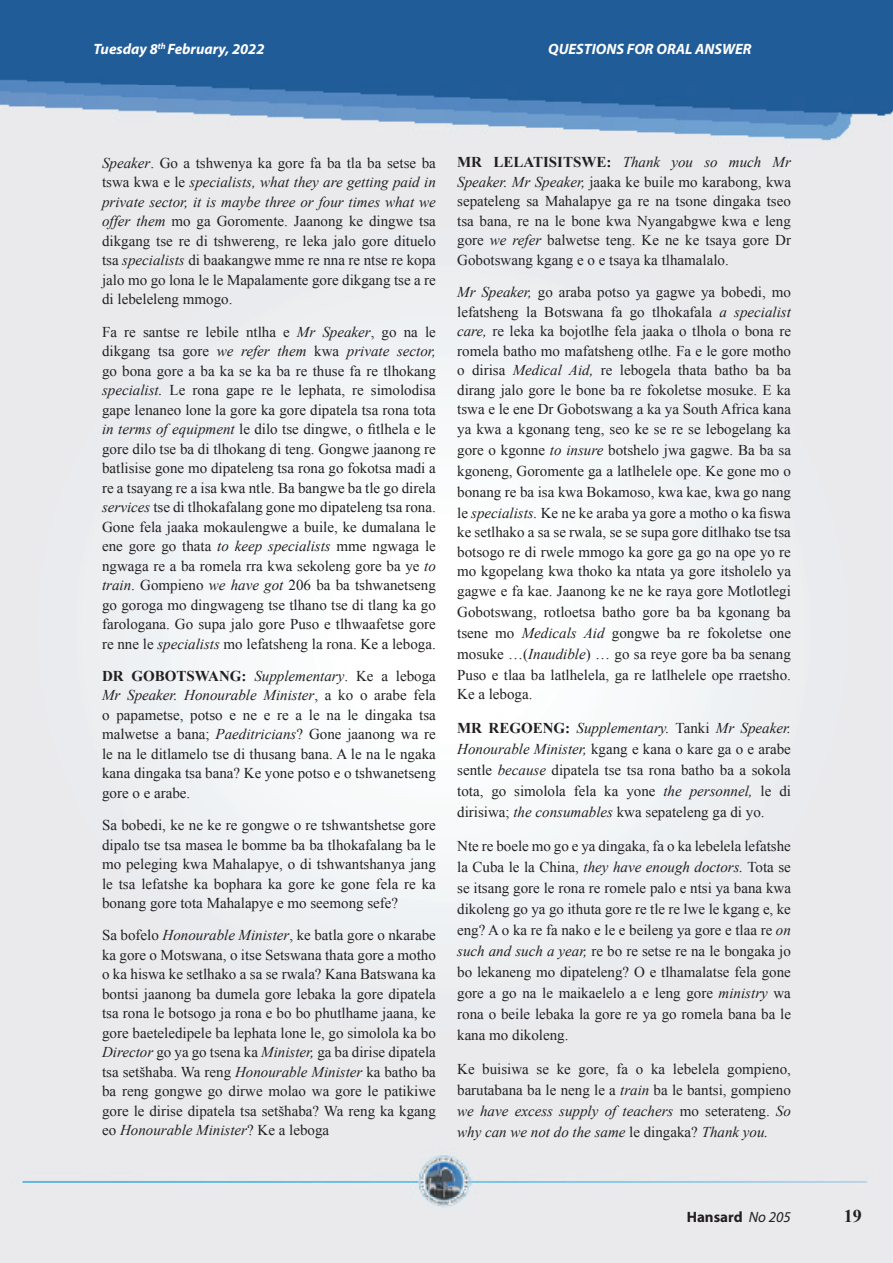
<style>
.page{position:relative;width:893px;height:1263px;background:#fff}
.page>*{position:absolute;margin:0;border:0;box-sizing:border-box;transform-origin:0 0}
.t1{font:700 18px "Times New Roman";color:#231f20}
.t2{font:15px/19.5px "Times New Roman";color:#231f20;text-align:justify}
.t3{font:italic 700 15px "Myriad Pro";color:#fff}
.t4{font:700 15px "Myriad Pro";color:#231f20}
.s1{font-style:italic}
.s2{font-weight:700}
.s3{font-weight:400;font-style:italic}
</style>
<div class="page">
<img style="left:0;top:0;width:893px;height:1263px">
<p class="t3" style="left:94px;top:39px;width:172px">Tuesday 8<sup>th</sup> February, 2022</p>
<p class="t3" style="left:548px;top:39px;width:205px">QUESTIONS FOR ORAL ANSWER</p>
<p class="t2" style="left:102px;top:153px;width:335px"><span class="s1">Speaker</span>. Go a tshwenya ka gore fa ba tla ba setse ba tswa kwa e le <span class="s1">specialists, what they are getting paid in private sector, it is maybe three or four times what we offer them</span> mo ga Goromente. Jaanong ke dingwe tsa dikgang tse re di tshwereng, re leka jalo gore dituelo tsa <span class="s1">specialists</span> di baakangwe mme re nna re ntse re kopa jalo mo go lona le le Mapalamente gore dikgang tse a re di lebeleleng mmogo.</p>
<p class="t2" style="left:102px;top:321px;width:335px">Fa re santse re lebile ntlha e <span class="s1">Mr Speaker</span>, go na le dikgang tsa gore <span class="s1">we refer them</span> kwa <span class="s1">private sector, </span>go bona gore a ba ka se ka ba re thuse fa re tlhokang <span class="s1">specialist.</span> Le rona gape re le lephata, re simolodisa gape lenaneo lone la gore ka gore dipatela tsa rona tota <span class="s1">in terms of equipment</span> le dilo tse dingwe, o fitlhela e le gore dilo tse ba di tlhokang di teng. Gongwe jaanong re batlisise gone mo dipateleng tsa rona go fokotsa madi a re a tsayang re a isa kwa ntle. Ba bangwe ba tle go direla <span class="s1">services</span> tse di tlhokafalang gone mo dipateleng tsa rona.<br>Gone fela jaaka mokaulengwe a buile, ke dumalana le ene gore go thata <span class="s1">to keep specialists</span> mme ngwaga le ngwaga re a ba romela rra kwa sekoleng gore ba ye <span class="s1">to train</span>. Gompieno <span class="s1">we have got</span> 206 ba ba tshwanetseng go goroga mo dingwageng tse tlhano tse di tlang ka go farologana. Go supa jalo gore Puso e tlhwaafetse gore re nne le <span class="s1">specialists</span> mo lefatsheng la rona. Ke a leboga.</p>
<p class="t2" style="left:102px;top:666px;width:335px"><span class="s2">DR GOBOTSWANG:</span> <span class="s1">Supplementary</span>. Ke a leboga <span class="s1">Mr Speaker. Honourable Minister</span>, a ko o arabe fela o papametse, potso e ne e re a le na le dingaka tsa malwetse a bana; <span class="s1">Paeditricians</span>? Gone jaanong wa re le na le ditlamelo tse di thusang bana. A le na le ngaka kana dingaka tsa bana? Ke yone potso e o tshwanetseng gore o e arabe.</p>
<p class="t2" style="left:102px;top:815px;width:335px">Sa bobedi, ke ne ke re gongwe o re tshwantshetse gore dipalo tse tsa masea le bomme ba ba tlhokafalang ba le mo peleging kwa Mahalapye, o di tshwantshanya jang le tsa lefatshe ka bophara ka gore ke gone fela re ka bonang gore tota Mahalapye e mo seemong sefe?</p>
<p class="t2" style="left:102px;top:925px;width:335px">Sa bofelo <span class="s1">Honourable Minister</span>, ke batla gore o nkarabe ka gore o Motswana, o itse Setswana thata gore a motho o ka hiswa ke setlhako a sa se rwala? Kana Batswana ka bontsi jaanong ba dumela gore lebaka la gore dipatela tsa rona le botsogo ja rona e bo bo phutlhame jaana, ke gore baeteledipele ba lephata lone le, go simolola ka bo <span class="s1">Director</span> go ya go tsena ka <span class="s1">Minister,</span> ga ba dirise dipatela tsa setšhaba. Wa reng <span class="s1">Honourable Minister</span> ka batho ba ba reng gongwe go dirwe molao wa gore le patikiwe gore le dirise dipatela tsa setšhaba? Wa reng ka kgang eo <span class="s1">Honourable Minister</span>? Ke a leboga</p>
<p class="t2" style="left:457px;top:152px;width:335px"><span class="s2">MR LELATISITSWE:</span> <span class="s1">Thank you so much Mr Speaker. Mr Speaker,</span> jaaka ke buile mo karabong, kwa sepateleng sa Mahalapye ga re na tsone dingaka tseo tsa bana, re na le bone kwa Nyangabgwe kwa e leng gore <span class="s1">we refer</span> balwetse teng. Ke ne ke tsaya gore Dr Gobotswang kgang e o e tsaya ka tlhamalalo.</p>
<p class="t2" style="left:457px;top:282px;width:335px"><span class="s1">Mr Speaker,</span> go araba potso ya gagwe ya bobedi, mo lefatsheng la Botswana fa go tlhokafala <span class="s1">a specialist care,</span> re leka ka bojotlhe fela jaaka o tlhola o bona re romela batho mo mafatsheng otlhe. Fa e le gore motho o dirisa <span class="s1">Medical Aid,</span> re lebogela thata batho ba ba dirang jalo gore le bone ba re fokoletse mosuke. E ka tswa e le ene Dr Gobotswang a ka ya South Africa kana ya kwa a kgonang teng, seo ke se re se lebogelang ka</p>
<p class="t2" style="left:457px;top:439px;width:335px;line-height:21px">gore o kgonne <span class="s1">to insure</span> botshelo jwa gagwe. Ba ba sa kgoneng, Goromente ga a latlhelele ope. Ke gone mo o bonang re ba isa kwa Bokamoso, kwa kae, kwa go nang le <span class="s1">specialists.</span> Ke ne ke araba ya gore a motho o ka fiswa</p>
<p class="t2" style="left:457px;top:522px;width:335px">ke setlhako a sa se rwala, se se supa gore ditlhako tse tsa botsogo re di rwele mmogo ka gore ga go na ope yo re mo kgopelang kwa thoko ka ntata ya gore itsholelo ya gagwe e fa kae. Jaanong ke ne ke raya gore Motlotlegi</p>
<p class="t2" style="left:457px;top:601px;width:335px;line-height:21px">Gobotswang, rotloetsa batho gore ba ba kgonang ba tsene mo <span class="s1">Medicals Aid</span> gongwe ba re fokoletse one mosuke …(<span class="s1">Inaudible</span>) … go sa reye gore ba ba senang Puso e tlaa ba latlhelela, ga re latlhelele ope rraetsho.</p>
<p class="t2" style="left:457px;top:684px;width:77px">Ke a leboga.</p>
<p class="t2" style="left:457px;top:717px;width:335px;line-height:21px"><span class="s2">MR REGOENG:</span> <span class="s1">Supplementary.</span> Tanki <span class="s1">Mr Speaker.<br>Honourable Minister,</span> kgang e kana o kare ga o e arabe sentle <span class="s1">because</span> dipatela tse tsa rona batho ba a sokola tota, go simolola fela ka yone <span class="s1">the personnel,</span> le di dirisiwa; <span class="s1">the consumables</span> kwa sepateleng ga di yo.</p>
<p class="t2" style="left:457px;top:835px;width:335px;line-height:21px">Nte re boele mo go e ya dingaka, fa o ka lebelela lefatshe la Cuba le la China, <span class="s1">they have enough doctors.</span> Tota se se itsang gore le rona re romele palo e ntsi ya bana kwa dikoleng go ya go ithuta gore re tle re lwe le kgang e, ke eng? A o ka re fa nako e le e beileng ya gore e tlaa re <span class="s1">on such and such a year,</span> re bo re setse re na le bongaka jo bo lekaneng mo dipateleng? O e tlhamalatse fela gone gore a go na le maikaelelo a e leng gore <span class="s1">ministry</span> wa rona o beile lebaka la gore re ya go romela bana ba le kana mo dikoleng.</p>
<p class="t2" style="left:457px;top:1058px;width:335px;line-height:21px">Ke buisiwa se ke gore, fa o ka lebelela gompieno, barutabana ba le neng le a <span class="s1">train</span> ba le bantsi, gompieno <span class="s1">we have excess supply of teachers</span> mo seterateng. <span class="s1">So why can we not do the same</span> le dingaka? <span class="s1">Thank you.</span></p>
<p class="t4" style="left:687px;top:1207px;width:106px">Hansard <span class="s3">No 205</span></p>
<p class="t1" style="left:844px;top:1203px;width:19px">19</p>
</div>
